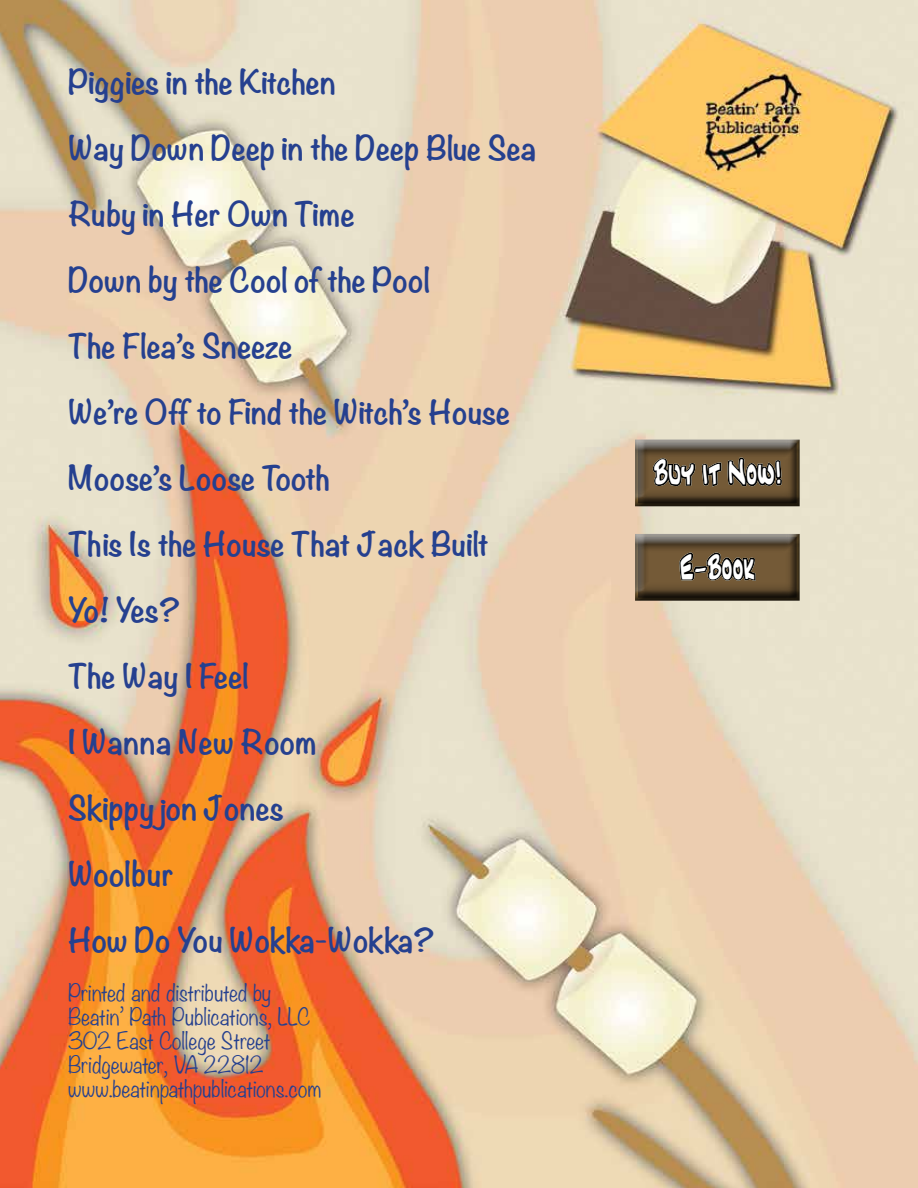
<style>
.page{position:relative;width:918px;height:1188px;background:#fff}
.page>*{position:absolute;margin:0;border:0;box-sizing:border-box;transform-origin:0 0}
.t1{font:700 30px/66px "Noteworthy";color:#25408f}
.t2{font:30px "Jazz Text Extended";color:#fff}
.t3{font:300 21px/24.2px "Noteworthy";color:#25408f}
</style>
<div class="page">
<img style="left:0;top:0;width:918px;height:1188px">
<div style="left:626px;top:432px;width:184px;height:83px;background:#000;opacity:.75"></div>
<div style="left:626px;top:526px;width:181px;height:81px;background:#fff;opacity:.75"></div>
<div style="left:626px;top:529px;width:181px;height:80px;background:#000;opacity:.75"></div>
<p class="t1" style="left:68px;top:49px;width:470px">Piggies in the Kitchen<br>Way Down Deep in the Deep Blue Sea<br>Ruby in Her Own Time<br>Down by the Cool of the Pool<br>The Flea’s Sneeze<br>We’re Off to Find the Witch’s House<br>Moose’s Loose Tooth<br>This Is the House That Jack Built<br>Yo! Yes?<br>The Way I Feel<br>I Wanna New Room<br>Skippy jon Jones<br>Woolbur<br>How Do You Wokka-Wokka?</p>
<p class="t3" style="left:68px;top:980px;width:255px">Printed and distributed by<br>Beatin’ Path Publications, LLC<br>302 East College Street<br>Bridgewater, VA 22812 www.beatinpathpublications.com</p>
<p class="t2" style="left:653px;top:449px;width:130px">Buy it Now!</p>
<p class="t2" style="left:680px;top:544px;width:76px">E-Book</p>
</div>
